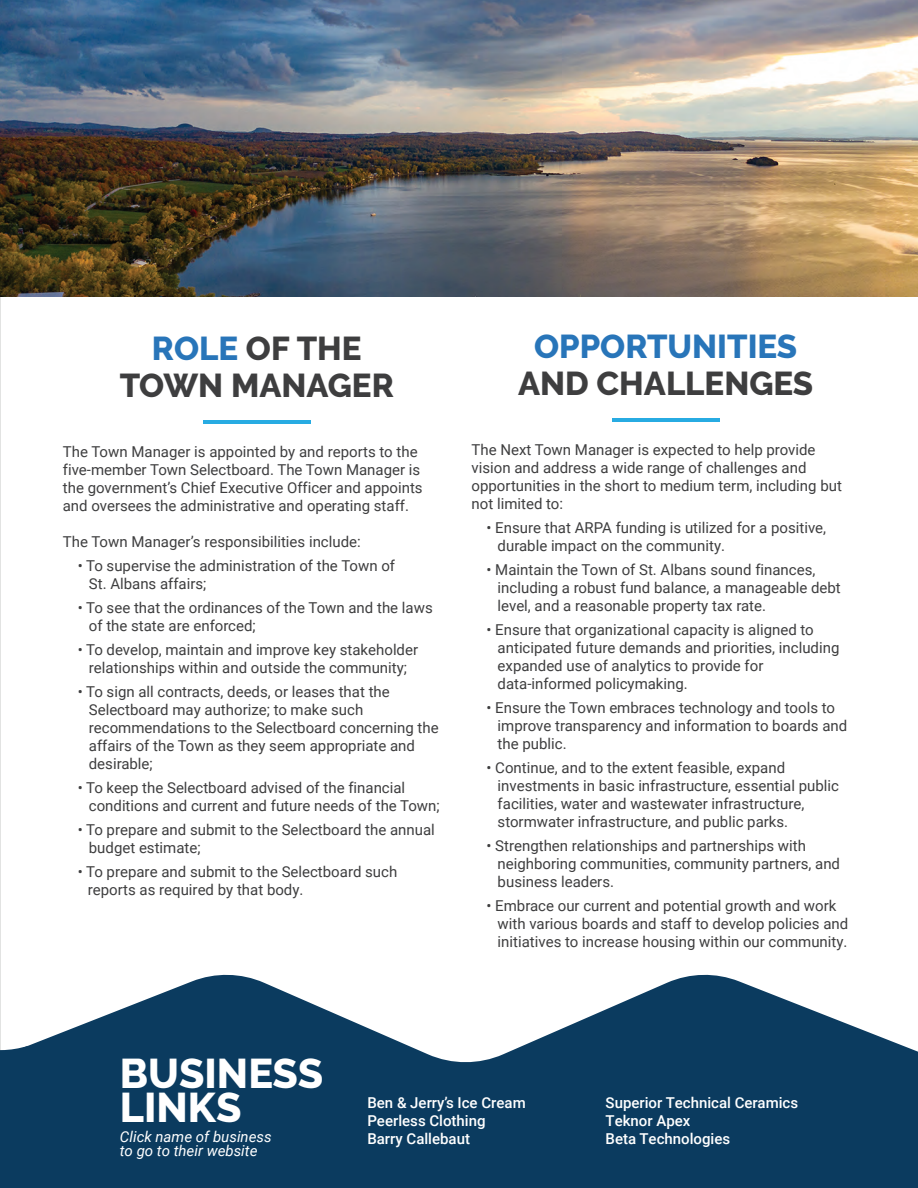
<style>
.page{position:relative;width:918px;height:1188px;background:#fff}
.page>*{position:absolute;margin:0;border:0;box-sizing:border-box;transform-origin:0 0}
.t1{font:800 41.4px/34.5px "Raleway";color:#fff}
.t2{font:800 33px/37.5px "Raleway";color:#3e3e3f;text-align:center}
.t3{font:800 33px "Raleway";color:#2875b9}
.t4{font:15px/18px "Roboto";color:#3e3e3f}
.t5{font:500 15px "Roboto";color:#fff}
.t6{font:italic 15px/13.5px "Roboto";color:#fff}
.s1{color:#2875b9}
</style>
<div class="page">
<hr style="left:0;top:296px;width:1px;height:811px;background:#e2e3e2">
<hr style="left:203px;top:420px;width:108px;height:4px;background:#27abe2">
<hr style="left:612px;top:418px;width:108px;height:3px;background:#27abe2">
<svg style="left:27px;top:974px;width:891px;height:214px;fill:#0b3b5f"></svg>
<img style="left:1px;top:0;width:917px;height:296px">
<div style="left:0;top:1046px;width:28px;height:142px;background:#0b3b5f"></div>
<h2 class="t2" style="left:120px;top:330px;width:275px"><span class="s1">ROLE</span> OF THE<br>TOWN MANAGER</h2>
<p class="t4" style="left:63px;top:442px;width:361px">The Town Manager is appointed by and reports to the five-member Town Selectboard. The Town Manager is the government’s Chief Executive Officer and appoints and oversees the administrative and operating staff.</p>
<p class="t4" style="left:63px;top:532px;width:299px">The Town Manager’s responsibilities include:</p>
<p class="t4" style="left:89px;top:556px;width:308px;text-indent:-11px">• To supervise the administration of the Town of<br>St. Albans affairs;</p>
<p class="t4" style="left:89px;top:598px;width:345px;text-indent:-11px">• To see that the ordinances of the Town and the laws of the state are enforced;</p>
<p class="t4" style="left:78px;top:640px;width:342px;text-align:center">• To develop, maintain and improve key stakeholder relationships within and outside the community;</p>
<p class="t4" style="left:89px;top:682px;width:351px;text-indent:-11px">• To sign all contracts, deeds, or leases that the Selectboard may authorize; to make such recommendations to the Selectboard concerning the affairs of the Town as they seem appropriate and desirable;</p>
<p class="t4" style="left:89px;top:778px;width:352px;text-indent:-11px">• To keep the Selectboard advised of the financial conditions and current and future needs of the Town;</p>
<p class="t4" style="left:89px;top:820px;width:348px;text-indent:-11px">• To prepare and submit to the Selectboard the annual budget estimate;</p>
<p class="t4" style="left:88px;top:862px;width:311px;text-indent:-10px">• To prepare and submit to the Selectboard such reports as required by that body.</p>
<h2 class="t3" style="left:534px;top:327px;width:265px">OPPORTUNITIES</h2>
<h2 class="t2" style="left:518px;top:365px;width:297px">AND CHALLENGES</h2>
<p class="t4" style="left:472px;top:440px;width:372px">The Next Town Manager is expected to help provide vision and address a wide range of challenges and opportunities in the short to medium term, including but not limited to:</p>
<p class="t4" style="left:498px;top:518px;width:330px;text-indent:-11px">• Ensure that ARPA funding is utilized for a positive, durable impact on the community.</p>
<p class="t4" style="left:498px;top:560px;width:345px;text-indent:-11px">• Maintain the Town of St. Albans sound finances, including a robust fund balance, a manageable debt level, and a reasonable property tax rate.</p>
<p class="t4" style="left:498px;top:620px;width:343px;text-indent:-11px">• Ensure that organizational capacity is aligned to anticipated future demands and priorities, including expanded use of analytics to provide for data-informed policymaking.</p>
<p class="t4" style="left:498px;top:698px;width:351px;text-indent:-11px">• Ensure the Town embraces technology and tools to improve transparency and information to boards and the public.</p>
<p class="t4" style="left:498px;top:758px;width:343px;text-indent:-11px">• Continue, and to the extent feasible, expand investments in basic infrastructure, essential public facilities, water and wastewater infrastructure, stormwater infrastructure, and public parks.</p>
<p class="t4" style="left:498px;top:836px;width:344px;text-indent:-11px">• Strengthen relationships and partnerships with neighboring communities, community partners, and business leaders.</p>
<p class="t4" style="left:498px;top:896px;width:352px;text-indent:-11px">• Embrace our current and potential growth and work with various boards and staff to develop policies and initiatives to increase housing within our community.</p>
<h1 class="t1" style="left:120px;top:1056px;width:205px">BUSINESS<br>LINKS</h1>
<p class="t6" style="left:120px;top:1130px;width:153px">Click name of business to go to their website</p>
<p class="t5" style="left:367px;top:1093px;width:160px">Ben &amp; Jerry’s Ice Cream</p>
<p class="t5" style="left:606px;top:1093px;width:194px">Superior Technical Ceramics</p>
<p class="t5" style="left:367px;top:1111px;width:120px">Peerless Clothing</p>
<p class="t5" style="left:606px;top:1111px;width:86px">Teknor Apex</p>
<p class="t5" style="left:367px;top:1129px;width:104px">Barry Callebaut</p>
<p class="t5" style="left:606px;top:1129px;width:126px">Beta Technologies</p>
</div>
